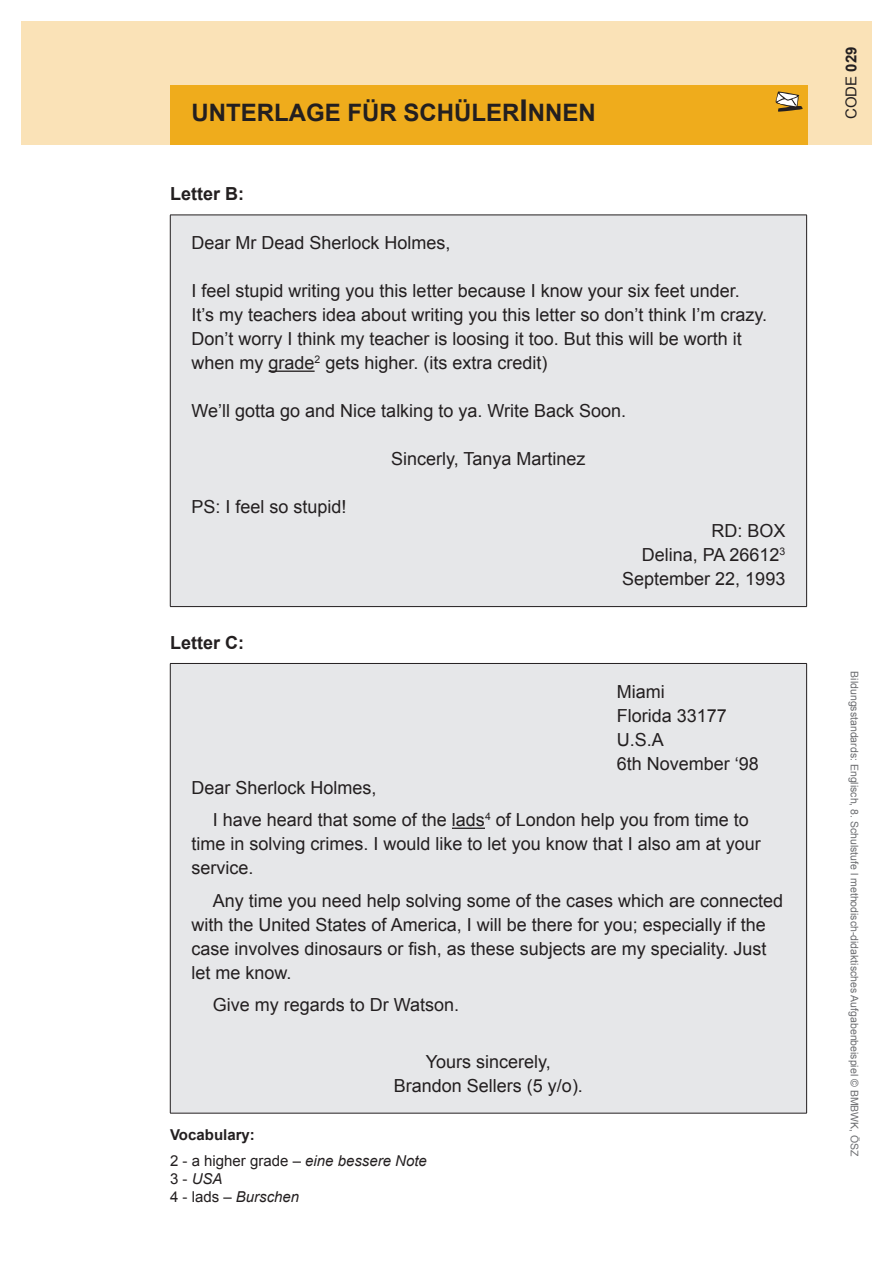
<style>
.page{position:relative;width:893px;height:1263px;background:#fff}
.page>*{position:absolute;margin:0;border:0;box-sizing:border-box;transform-origin:0 0}
.t1{font:700 24px "Arial";color:#231f20}
.t2{font:18px/24px "Arial";color:#231f20}
.t3{font:700 18px "Arial";color:#231f20}
.t4{font:15px/26.5px "Arial";color:#231f20}
.t5{font:italic 15px/18px "Arial";color:#231f20}
.t6{font:10.5px "Arial";color:#6c6d70}
.s1{font-size:30px}
.s2{font-weight:700}
.s3{font-style:italic}
.s4{font-style:normal}
</style>
<div class="page">
<div style="left:21px;top:21px;width:851px;height:124px;background:#fae2b7"></div>
<div style="left:170px;top:85px;width:638px;height:60px;background:#efac1c"></div>
<svg style="left:775px;top:91px;width:28px;height:21px"></svg>
<div style="left:170px;top:215px;width:637px;height:392px;background:#e6e7e9"></div>
<hr style="left:170px;top:215px;width:637px;height:1px;background:#231f20">
<hr style="left:170px;top:215px;width:1px;height:391px;background:#231f20">
<hr style="left:806px;top:215px;width:1px;height:391px;background:#231f20">
<hr style="left:170px;top:606px;width:637px;height:1px;background:#231f20">
<hr style="left:269px;top:370px;width:46px;height:2px;background:#231f20">
<div style="left:170px;top:663px;width:637px;height:450px;background:#e6e7e9"></div>
<hr style="left:170px;top:663px;width:637px;height:1px;background:#231f20">
<hr style="left:170px;top:664px;width:1px;height:449px;background:#231f20">
<hr style="left:806px;top:664px;width:1px;height:449px;background:#231f20">
<hr style="left:170px;top:1113px;width:637px;height:1px;background:#231f20">
<hr style="left:452px;top:827px;width:33px;height:2px;background:#231f20">
<h1 class="t1" style="left:191px;top:97px;width:406px">UNTERLAGE FÜR SCHÜLER<span class="s1">I</span>NNEN</h1>
<p class="t3" style="left:170px;top:182px;width:75px">Letter B:</p>
<p class="t2" style="left:192px;top:231px;width:261px">Dear Mr Dead Sherlock Holmes,</p>
<p class="t2" style="left:192px;top:279px;width:577px">I feel stupid writing you this letter because I know your six feet under.<br>It’s my teachers idea about writing you this letter so don’t think I’m crazy.<br>Don’t worry I think my teacher is loosing it too. But this will be worth it when my grade<sup>2</sup> gets higher. (its extra credit)</p>
<p class="t2" style="left:192px;top:399px;width:436px">We’ll gotta go and Nice talking to ya. Write Back Soon.</p>
<p class="t2" style="left:391px;top:447px;width:196px">Sincerly, Tanya Martinez</p>
<p class="t2" style="left:192px;top:495px;width:157px">PS: I feel so stupid!</p>
<p class="t2" style="left:622px;top:519px;width:165px;text-align:right">RD: BOX<br>Delina, PA 26612<sup>3<br></sup>September 22, 1993</p>
<p class="t3" style="left:170px;top:631px;width:75px">Letter C:</p>
<p class="t2" style="left:617px;top:680px;width:144px">Miami<br>Florida 33177<br>U.S.A<br>6th November ‘98</p>
<p class="t2" style="left:213px;top:771px;width:538px;line-height:32.5px;text-indent:-21px">Dear Sherlock Holmes,<br>I have heard that some of the lads<sup>4</sup> of London help you from time to</p>
<p class="t2" style="left:192px;top:832px;width:571px">time in solving crimes. I would like to let you know that I also am at your service.</p>
<p class="t2" style="left:192px;top:889px;width:593px;text-indent:21px">Any time you need help solving some of the cases which are connected with the United States of America, I will be there for you; especially if the case involves dinosaurs or fish, as these subjects are my speciality. Just let me know.</p>
<p class="t2" style="left:213px;top:993px;width:248px">Give my regards to Dr Watson.</p>
<p class="t2" style="left:394px;top:1050px;width:191px;text-align:center">Yours sincerely,<br>Brandon Sellers (5 y/o).</p>
<p class="t4" style="left:170px;top:1121px;width:258px"><span class="s2">Vocabulary:<br></span>2 - a higher grade – <span class="s3">eine bessere Note</span></p>
<p class="t5" style="left:170px;top:1170px;width:131px"><span class="s4">3 -</span> USA<br><span class="s4">4 - lads –</span> Burschen</p>
<p class="t4" style="left:838px;top:119px;width:74px;rotate:-90deg">CODE <span class="s2">029</span></p>
<p class="t6" style="left:861px;top:671px;width:487px;rotate:90deg">Bildungsstandards: Englisch, 8. Schulstufe l methodisch-didaktisches Aufgabenbeispiel © BMBWK, ÖSZ</p>
</div>
